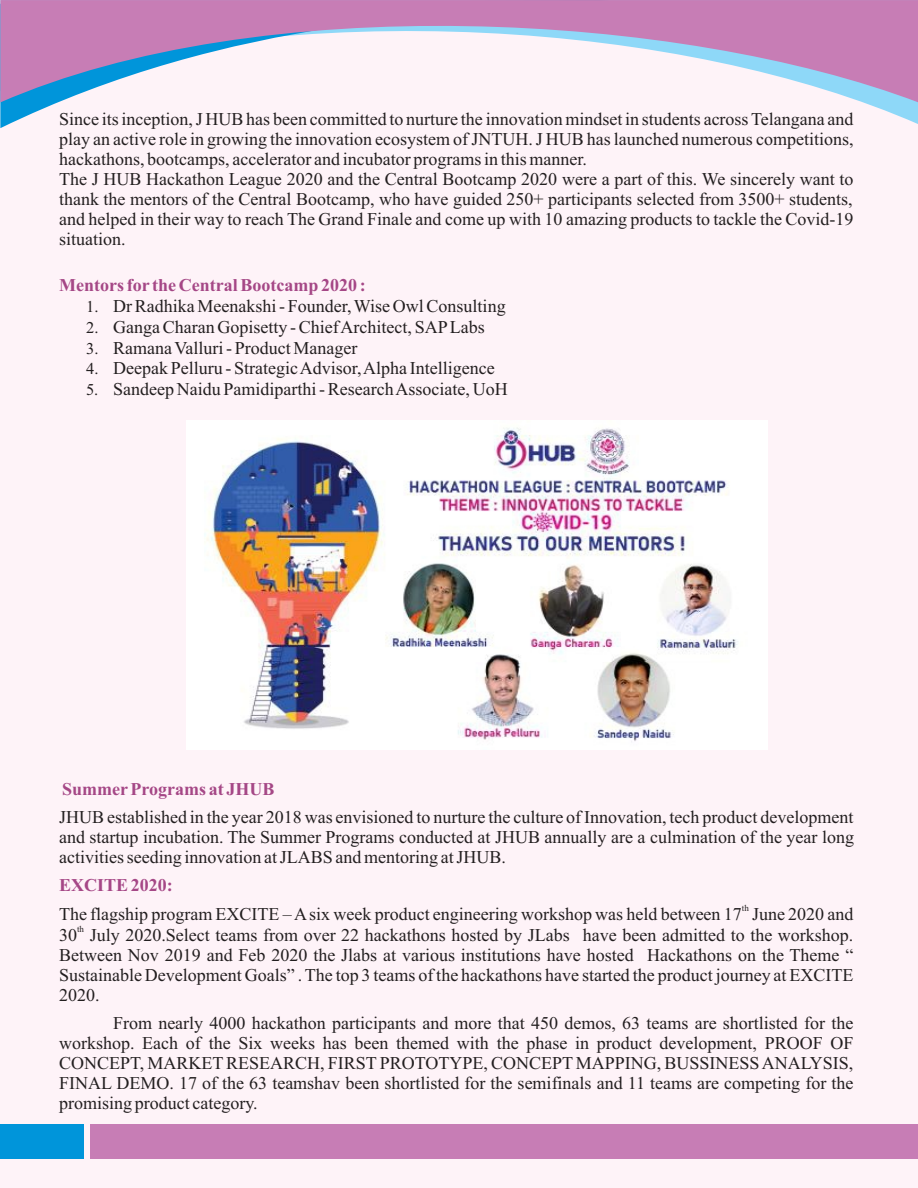
<style>
.page{position:relative;width:918px;height:1188px;background:#fef3f8}
.page>*{position:absolute;margin:0;border:0;box-sizing:border-box;transform-origin:0 0}
.t1{font:18px/20px "Times New Roman";color:#231f20;text-align:justify}
.t2{font:700 18px "Times New Roman";color:#a54786}
.t3{font:9px "Times New Roman";color:#231f20}
.s1{font-size:16.5px}
</style>
<div class="page">
<div style="left:0;top:1124px;width:84px;height:34px;background:#0095da"></div>
<div style="left:90px;top:1124px;width:827px;height:34px;background:#c77db5"></div>
<svg style="left:862px;top:102px;width:56px;height:22px"></svg>
<svg style="left:0;top:102px;width:59px;height:26px"></svg>
<svg style="left:0;top:0;width:918px;height:102px"></svg>
<img style="left:186px;top:420px;width:581px;height:329px">
<p class="t1" style="left:59px;top:111px;width:796px;text-align:left">Since its inception, J HUB has been committed to nurture the innovation mindset in students across Telangana and play an active role in growing the innovation ecosystem of JNTUH. J HUB has launched numerous competitions, hackathons, bootcamps, accelerator and incubator programs in this manner.<br>The J HUB Hackathon League 2020 and the Central Bootcamp 2020 were a part of this. We sincerely want to thank the mentors of the Central Bootcamp, who have guided 250+ participants selected from 3500+ students, and helped in their way to reach The Grand Finale and come up with 10 amazing products to tackle the Covid-19 situation.</p>
<p class="t2" style="left:59px;top:279px;width:308px">Mentors for the Central Bootcamp 2020 :</p>
<p class="t1" style="left:86px;top:298px;width:421px"><span class="s1">1.</span> Dr Radhika Meenakshi - Founder, Wise Owl Consulting</p>
<p class="t1" style="left:86px;top:319px;width:400px"><span class="s1">2.</span> Ganga Charan Gopisetty - Chief Architect, SAPLabs</p>
<p class="t1" style="left:86px;top:339px;width:273px"><span class="s1">3.</span> Ramana Valluri - Product Manager</p>
<p class="t1" style="left:86px;top:360px;width:410px"><span class="s1">4.</span> Deepak Pelluru - Strategic Advisor, Alpha Intelligence</p>
<p class="t1" style="left:86px;top:381px;width:423px"><span class="s1">5.</span> Sandeep Naidu Pamidiparthi - Research Associate, UoH</p>
<p class="t2" style="left:62px;top:783px;width:214px">SummerPrograms at JHUB</p>
<p class="t1" style="left:59px;top:809px;width:796px">JHUB established in the year 2018 was envisioned to nurture the culture of Innovation, tech product development and startup incubation. The Summer Programs conducted at JHUB annually are a culmination of the year long activities seeding innovation at JLABS and mentoring at JHUB.</p>
<p class="t3" style="left:742px;top:905px;width:9px">th</p>
<p class="t1" style="left:59px;top:906px;width:796px">The flagship program EXCITE – Asix week product engineering workshop was held between 17 June 2020 and</p>
<p class="t3" style="left:77px;top:926px;width:9px">th</p>
<p class="t1" style="left:59px;top:927px;width:796px">30 July 2020.Select teams from over 22 hackathons hosted by JLabs have been admitted to the workshop.<br>Between Nov 2019 and Feb 2020 the Jlabs at various institutions have hosted Hackathons on the Theme “ Sustainable Development Goals” . The top 3 teams of the hackathons have started the product journey at EXCITE 2020.</p>
<p class="t1" style="left:59px;top:1015px;width:796px;text-indent:54px">From nearly 4000 hackathon participants and more that 450 demos, 63 teams are shortlisted for the workshop. Each of the Six weeks has been themed with the phase in product development, PROOF OF CONCEPT, MARKET RESEARCH, FIRST PROTOTYPE, CONCEPT MAPPING, BUSSINESS ANALYSIS, FINAL DEMO. 17 of the 63 teamshav been shortlisted for the semifinals and 11 teams are competing for the promising product category.</p>
<p class="t2" style="left:59px;top:879px;width:115px">EXCITE 2020:</p>
</div>
